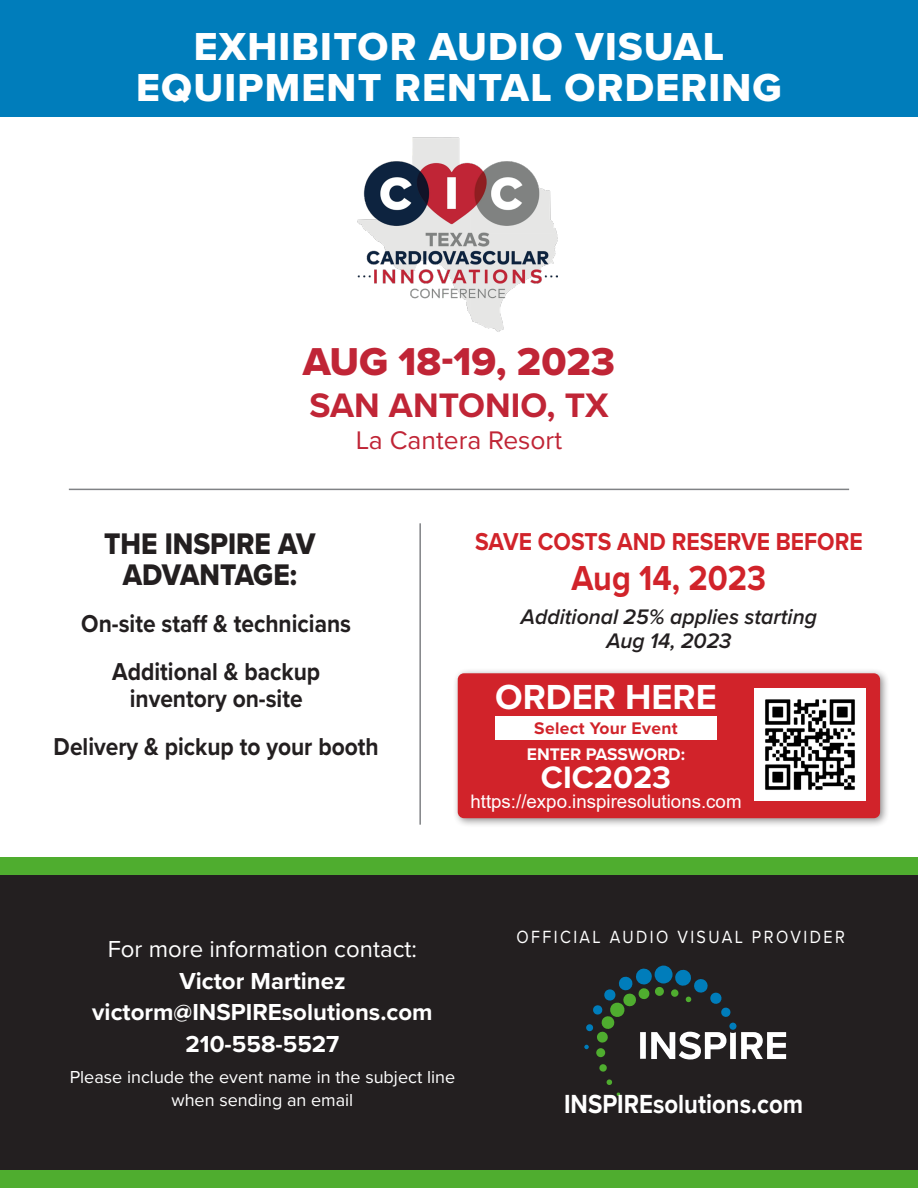
<style>
.page{position:relative;width:918px;height:1188px;background:#fff}
.page>*{position:absolute;margin:0;border:0;box-sizing:border-box;transform-origin:0 0}
.t1{font:40.5px "Proxima Nova Extrabld";letter-spacing:.03em;color:#fff}
.t2{font:40.35px "Proxima Nova Extrabld";color:#c02536}
.t3{font:700 36px "Proxima Nova";color:#fff}
.t4{font:700 35.85px "Proxima Nova";color:#d1232a;scale:.9 1}
.t5{font:700 35.25px "Proxima Nova";color:#c02536}
.t6{font:700 32.1px "Proxima Nova";color:#fff}
.t7{font:30.9px/30.5px "Proxima Nova Extrabld";color:#231f20;text-align:center;scale:.9 1}
.t8{font:700 27.15px "Proxima Nova";color:#fff;scale:.88 1}
.t9{font:26.4px "Proxima Nova";color:#c02536}
.t10{font:700 25.35px/27.5px "Proxima Nova";color:#231f20;text-align:center;scale:.9 1}
.t11{font:700 25.35px "Proxima Nova";color:#d1232a;scale:.9 1}
.t12{font:700 24px/31.5px "Proxima Nova";color:#fff;text-align:center}
.t13{font:24px "Proxima Nova";color:#fff}
.t14{font:italic 600 21.9px/24.5px "Proxima Nova";color:#231f20;text-align:center}
.t15{font:18.75px "Arial";color:#fff}
.t16{font:18.3px "Proxima Nova";letter-spacing:.15em;color:#fff;scale:.88 1}
.t17{font:18px/22.5px "Proxima Nova";color:#fff;text-align:center}
.t18{font:700 17.4px "Proxima Nova";letter-spacing:.02em;color:#d1232a}
.t19{font:700 17.4px "Proxima Nova";color:#fff}
</style>
<div class="page">
<div style="left:0;top:858px;width:918px;height:326px;background:#231f20"></div>
<div style="left:0;top:0;width:918px;height:117px;background:#007dbb"></div>
<div style="left:0;top:1171px;width:918px;height:17px;background:#4fad2f"></div>
<div style="left:0;top:858px;width:918px;height:17px;background:#4fad2f"></div>
<svg style="left:616px;top:1092px;width:4px;height:4px"></svg>
<svg style="left:606px;top:1079px;width:7px;height:6px"></svg>
<svg style="left:584px;top:968px;width:202px;height:104px"></svg>
<div style="left:654px;top:966px;width:19px;height:18px;background:#007dbb;border-radius:50%"></div>
<img style="left:358px;top:137px;width:200px;height:195px">
<hr style="left:69px;top:489px;width:780px;height:1px;background:#808285">
<hr style="left:419px;top:523px;width:2px;height:302px;background:#808285">
<div style="left:452px;top:668px;width:438px;height:160px;background:#231f20;opacity:.5"></div>
<div style="left:458px;top:673px;width:422px;height:145px;background:#d1232a;border-radius:6px"></div>
<img style="left:754px;top:689px;width:112px;height:111px">
<div style="left:495px;top:717px;width:222px;height:23px;background:#fff"></div>
<p class="t1" style="left:194px;top:16px;width:532px">EXHIBITOR AUDIO VISUAL</p>
<p class="t1" style="left:136px;top:57px;width:647px">EQUIPMENT RENTAL ORDERING</p>
<p class="t2" style="left:303px;top:332px;width:314px">AUG 18-19, 2023</p>
<p class="t5" style="left:309px;top:379px;width:301px">SAN ANTONIO, TX</p>
<p class="t9" style="left:356px;top:420px;width:208px">La Cantera Resort</p>
<p class="t7" style="left:104px;top:528px;width:236px">THE INSPIRE AV<br>ADVANTAGE:</p>
<p class="t10" style="left:81px;top:610px;width:301px">On-site staff &amp; technicians</p>
<p class="t10" style="left:112px;top:657px;width:233px">Additional &amp; backup inventory on-site</p>
<p class="t10" style="left:54px;top:732px;width:363px">Delivery &amp; pickup to your booth</p>
<p class="t11" style="left:475px;top:522px;width:432px">SAVE COSTS AND RESERVE BEFORE</p>
<p class="t4" style="left:572px;top:552px;width:218px">Aug 14, 2023</p>
<p class="t14" style="left:521px;top:604px;width:298px">Additional 25% applies starting<br>Aug 14, 2023</p>
<p class="t3" style="left:495px;top:670px;width:223px">ORDER HERE</p>
<p class="t18" style="left:534px;top:715px;width:145px">Select Your Event</p>
<p class="t19" style="left:527px;top:741px;width:160px">ENTER PASSWORD:</p>
<p class="t6" style="left:541px;top:753px;width:132px">CIC2023</p>
<p class="t15" style="left:470px;top:789px;width:273px">https://expo.inspiresolutions.com</p>
<p class="t13" style="left:108px;top:932px;width:311px">For more information contact:</p>
<p class="t12" style="left:92px;top:965px;width:342px">Victor Martinez victorm@INSPIREsolutions.com<br>210-558-5527</p>
<p class="t17" style="left:70px;top:1065px;width:387px">Please include the event name in the subject line when sending an email</p>
<p class="t16" style="left:517px;top:924px;width:375px">OFFICIAL AUDIO VISUAL PROVIDER</p>
<p class="t8" style="left:564px;top:1084px;width:273px">INSPIREsolutions.com</p>
</div>
